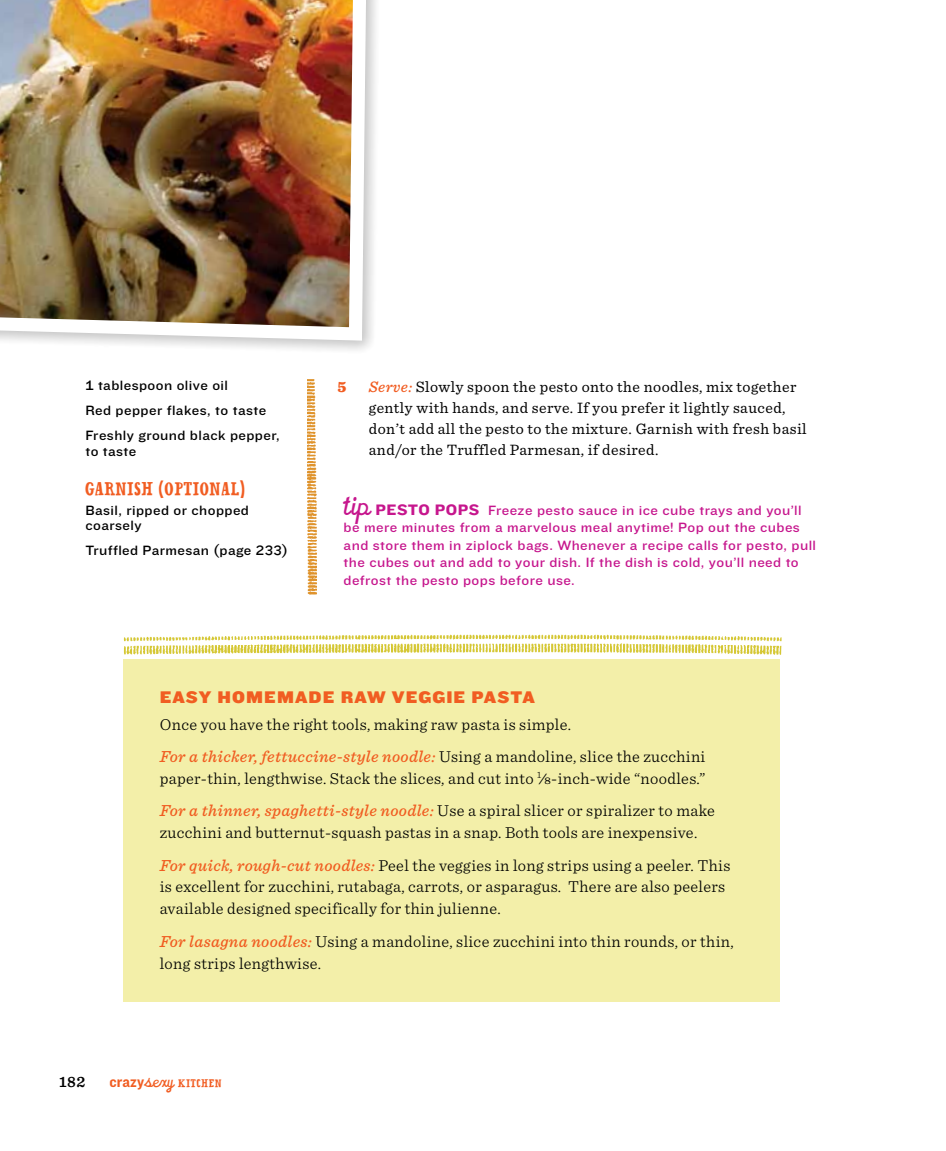
<style>
.page{position:relative;width:946px;height:1151px;background:#fff}
.page>*{position:absolute;margin:0;border:0;box-sizing:border-box;transform-origin:0 0}
.t1{font:18.38px "Oklahoma Deputy";letter-spacing:.03em;color:#f15d22}
.t2{font:17.5px "Knockout HTF72 Full Cruiserwt";letter-spacing:.06em;color:#f15d22}
.t3{font:300 16.62px/32.4px "Sentinel";letter-spacing:.02em;color:#000}
.t4{font:15.75px/21px "Sentinel";letter-spacing:.03em;color:#000}
.t5{font:600 15.75px "Sentinel";color:#000}
.t6{font:900 15.75px "Sentinel";color:#f15d22}
.t7{font:14px/17.5px "Knockout HTF32 Junior Cruiserwt";letter-spacing:.03em;color:#c6168d}
.t8{font:14px/25.2px "Knockout HTF32 Junior Cruiserwt";letter-spacing:.03em;color:#000}
.t9{font:11.03px "Oklahoma Deputy";letter-spacing:.055em;color:#f15d22}
.s1{font-family:"ITC Franklin Gothic Std";font-weight:500}
.s2{font-weight:500;font-style:italic;color:#f15d22}
.s3{font-family:"Varsity Script JF";font-size:31.5px}
.s4{font-family:"Knockout HTF52 Cruiserweight";font-size:15.75px}
.s5{font-family:"Clarendon"}
.s6{font-family:"Clarendon";font-size:10.5px}
.s7{font-family:"Knockout HTF51 Middleweight";font-size:15.75px}
.s8{font-family:"Varsity Script JF";font-size:19.43px}
</style>
<div class="page">
<img style="left:308px;top:379px;width:8px;height:216px">
<div style="left:124px;top:659px;width:656px;height:343px;background:#f3efa9"></div>
<img style="left:124px;top:634px;width:658px;height:21px">
<div style="left:0;top:0;width:381px;height:355px;background:#000;opacity:.25"></div>
<img style="left:0;top:0;width:373px;height:347px">
<p class="t8" style="left:85px;top:373px;width:196px"><span class="s1">1</span> tablespoon olive oil<br>Red pepper flakes, to taste<br>Freshly ground black pepper,</p>
<p class="t8" style="left:85px;top:439px;width:53px">to taste</p>
<p class="t1" style="left:85px;top:477px;width:161px">GARNISH (OPTIONAL)</p>
<p class="t8" style="left:85px;top:502px;width:165px;line-height:15.8px">Basil, ripped or chopped coarsely</p>
<p class="t8" style="left:85px;top:538px;width:204px">Truffled Parmesan (page 233)</p>
<p class="t6" style="left:337px;top:374px;width:10px">5</p>
<p class="t4" style="left:369px;top:375px;width:439px"><span class="s2">Serve:</span> Slowly spoon the pesto onto the noodles, mix together gently with hands, and serve. If you prefer it lightly sauced, don’t add all the pesto to the mixture. Garnish with fresh basil and/or the Truffled Parmesan, if desired.</p>
<p class="t7" style="left:344px;top:501px;width:474px"><span class="s3">tip</span> <span class="s4">PESTO POPS</span> Freeze pesto sauce in ice cube trays and you’ll be mere minutes from a marvelous meal anytime! Pop out the cubes and store them in ziplock bags. Whenever a recipe calls for pesto, pull the cubes out and add to your dish. If the dish is cold, you’ll need to defrost the pesto pops before use.</p>
<p class="t2" style="left:160px;top:687px;width:377px">EASY HOMEMADE RAW VEGGIE PASTA</p>
<p class="t3" style="left:160px;top:707px;width:547px">Once you have the right tools, making raw pasta is simple.<br><span class="s2">For a thicker, fettuccine-style noodle:</span> Using a mandoline, slice the zucchini</p>
<p class="t3" style="left:160px;top:761px;width:557px">paper-thin, lengthwise. Stack the slices, and cut into <sup>1</sup><span class="s5">⁄</span><span class="s6">8</span>-inch-wide “noodles.”<br><span class="s2">For a thinner, spaghetti-style noodle:</span> Use a spiral slicer or spiralizer to make</p>
<p class="t3" style="left:160px;top:815px;width:572px">zucchini and butternut-squash pastas in a snap. Both tools are inexpensive.<br><span class="s2">For quick, rough-cut noodles:</span> Peel the veggies in long strips using a peeler. This</p>
<p class="t3" style="left:160px;top:875px;width:567px;line-height:21.9px">is excellent for zucchini, rutabaga, carrots, or asparagus. There are also peelers available designed specifically for thin julienne.</p>
<p class="t3" style="left:160px;top:929px;width:575px;line-height:21.9px"><span class="s2">For lasagna noodles:</span> Using a mandoline, slice zucchini into thin rounds, or thin, long strips lengthwise.</p>
<p class="t5" style="left:59px;top:1069px;width:28px">182</p>
<p class="t9" style="left:109px;top:1076px;width:114px"><span class="s7">crazy</span><span class="s8">sexy</span> KITCHEN</p>
</div>
